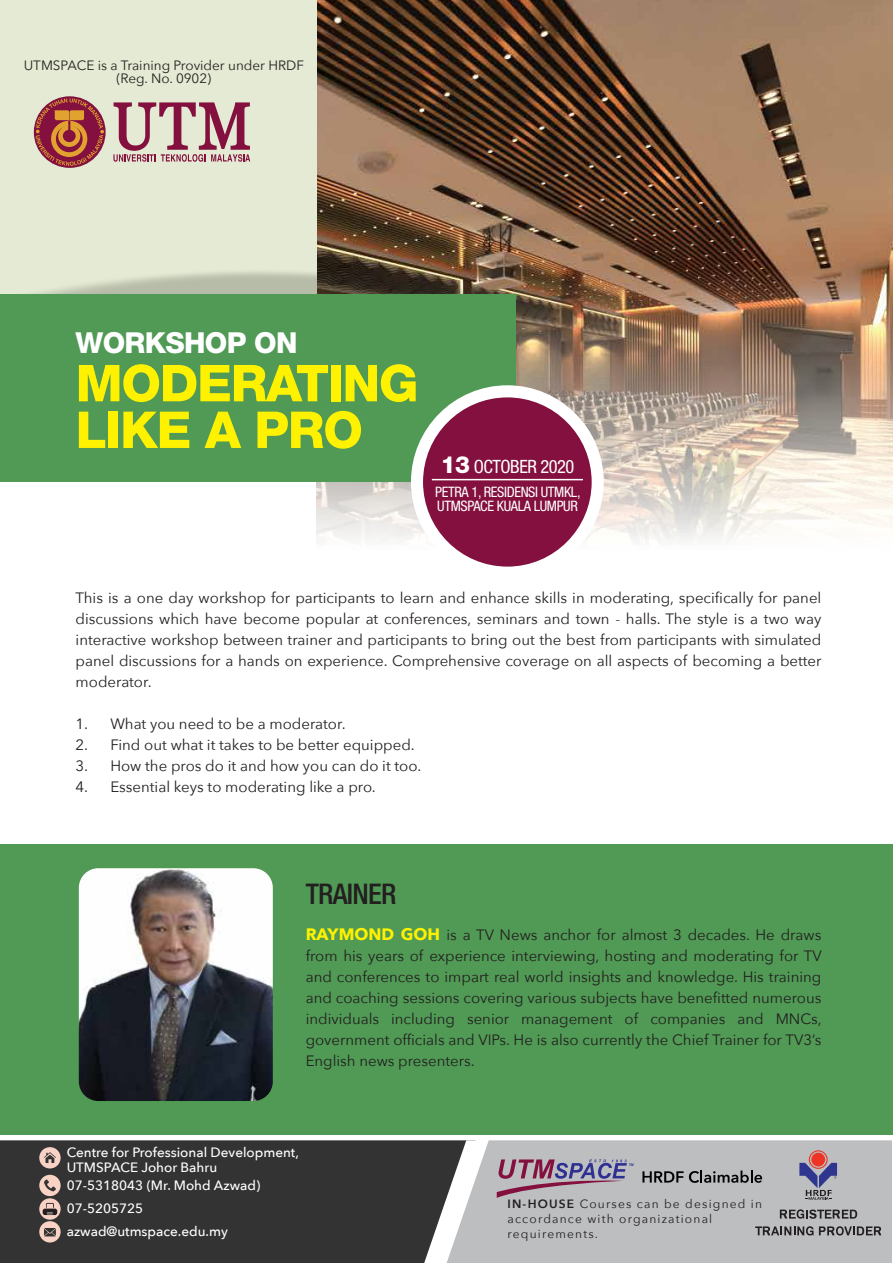
<style>
.page{position:relative;width:893px;height:1263px;background:#fff}
.page>*{position:absolute;margin:0;border:0;box-sizing:border-box;transform-origin:0 0}
.t1{font:800 50.85px/46.7px "Helvetica Neue LT Std";letter-spacing:-.025em;color:#fff200}
.t2{font:800 28.95px "Helvetica Neue LT Std";letter-spacing:-.025em;color:#fff}
.t3{font:500 condensed 28.5px "Helvetica Neue LT Std";letter-spacing:-.025em;color:#231f20}
.t4{font:condensed 18.3px "Helvetica Neue LT Std";letter-spacing:-.025em;color:#fff}
.t5{font:15px/21px "Avenir Next";color:#231f20;text-align:justify}
.t6{font:condensed 14.4px/13.4px "Helvetica Neue LT Std";letter-spacing:-.025em;color:#fff}
.t7{font:500 13.5px/23px "Avenir Next";color:#fff}
.t8{font:13.5px/13.5px "Avenir Next";color:#231f20;text-align:center}
.t9{font:12px/15px "Avenir Next";letter-spacing:.1em;color:#231f20}
.t10{font:italic 700 3.45px "Arial";color:#2e368f}
.s1{font-weight:800;font-stretch:normal;font-size:23.55px}
.s2{font-weight:700;font-size:16.5px;color:#fff200}
.s3{font-weight:600}
</style>
<div class="page">
<img style="left:316px;top:0;width:577px;height:253px">
<img style="left:0;top:253px;width:893px;height:287px">
<div style="left:0;top:0;width:316px;height:449px;background:#e4ead3"></div>
<svg style="left:35px;top:268px;width:472px;height:26px"></svg>
<div style="left:0;top:294px;width:515px;height:187px;background:#509a55"></div>
<div style="left:411px;top:385px;width:193px;height:194px;background:#fff;border-radius:50%"></div>
<div style="left:423px;top:397px;width:169px;height:170px;background:#83103e;border-radius:50%"></div>
<div style="left:489px;top:1140px;width:403px;height:123px;background:#bcbec0"></div>
<div style="left:0;top:1140px;width:424px;height:123px;background:#333"></div>
<svg style="left:424px;top:1140px;width:65px;height:123px"></svg>
<div style="left:1px;top:844px;width:892px;height:290px;background:#509a55"></div>
<svg style="left:39px;top:1147px;width:22px;height:21px"></svg>
<svg style="left:39px;top:1175px;width:22px;height:21px"></svg>
<svg style="left:39px;top:1221px;width:22px;height:21px"></svg>
<svg style="left:39px;top:1198px;width:22px;height:22px"></svg>
<div style="left:43px;top:1208px;width:14px;height:7px;background:#231f20;border-radius:2px"></div>
<svg style="left:46px;top:1203px;width:8px;height:12px"></svg>
<svg style="left:497px;top:1159px;width:130px;height:39px;background:#a28fa3"></svg>
<svg style="left:34px;top:96px;width:72px;height:72px"></svg>
<svg style="left:36px;top:98px;width:68px;height:68px;background:#ad5b50"></svg>
<svg style="left:113px;top:102px;width:137px;height:60px"></svg>
<hr style="left:432px;top:479px;width:151px;height:1px;background:#fff">
<svg style="left:799px;top:1150px;width:38px;height:50px;background:#968499"></svg>
<svg style="left:780px;top:1209px;width:77px;height:10px"></svg>
<svg style="left:755px;top:1226px;width:126px;height:10px"></svg>
<svg style="left:642px;top:1170px;width:120px;height:13px;background:#7b7c7e"></svg>
<img style="left:79px;top:868px;width:194px;height:233px">
<p class="t8" style="left:24px;top:58px;width:282px">UTMSPACE is a Training Provider under HRDF (Reg. No. 0902)</p>
<h2 class="t2" style="left:76px;top:325px;width:223px">WORKSHOP ON</h2>
<h1 class="t1" style="left:76px;top:360px;width:344px">MODERATING<br>LIKE A PRO</h1>
<p class="t4" style="left:441px;top:456px;width:135px"><span class="s1">13</span> OCTOBER 2020</p>
<p class="t6" style="left:435px;top:485px;width:147px">PETRA 1, RESIDENSI UTMKL,<br>UTMSPACE KUALA LUMPUR</p>
<p class="t5" style="left:76px;top:587px;width:747px">This is a one day workshop for participants to learn and enhance skills in moderating, specifically for panel discussions which have become popular at conferences, seminars and town - halls. The style is a two way interactive workshop between trainer and participants to bring out the best from participants with simulated panel discussions for a hands on experience. Comprehensive coverage on all aspects of becoming a better moderator.</p>
<p class="t5" style="left:76px;top:713px;width:272px">1. What you need to be a moderator.</p>
<p class="t5" style="left:76px;top:734px;width:341px">2. Find out what it takes to be better equipped.</p>
<p class="t5" style="left:76px;top:755px;width:347px">3. How the pros do it and how you can do it too.</p>
<p class="t5" style="left:76px;top:776px;width:302px">4. Essential keys to moderating like a pro.</p>
<h3 class="t3" style="left:306px;top:876px;width:92px">TRAINER</h3>
<p class="t5" style="left:306px;top:924px;width:518px"><span class="s2">RAYMOND GOH</span> is a TV News anchor for almost 3 decades. He draws from his years of experience interviewing, hosting and moderating for TV and conferences to impart real world insights and knowledge. His training and coaching sessions covering various subjects have benefitted numerous individuals including senior management of companies and MNCs, government officials and VIPs. He is also currently the Chief Trainer for TV3’s English news presenters.</p>
<p class="t7" style="left:67px;top:1144px;width:234px;line-height:15px">Centre for Professional Development,<br>UTMSPACE Johor Bahru</p>
<p class="t7" style="left:67px;top:1173px;width:195px">07-5318043 (Mr. Mohd Azwad)<br>07-5205725 azwad@utmspace.edu.my</p>
<p class="t10" style="left:629px;top:1162px;width:6px">TM</p>
<p class="t9" style="left:507px;top:1195px;width:256px"><span class="s3">IN-HOUSE</span> Courses can be designed in accordance with organizational requirements.</p>
</div>
